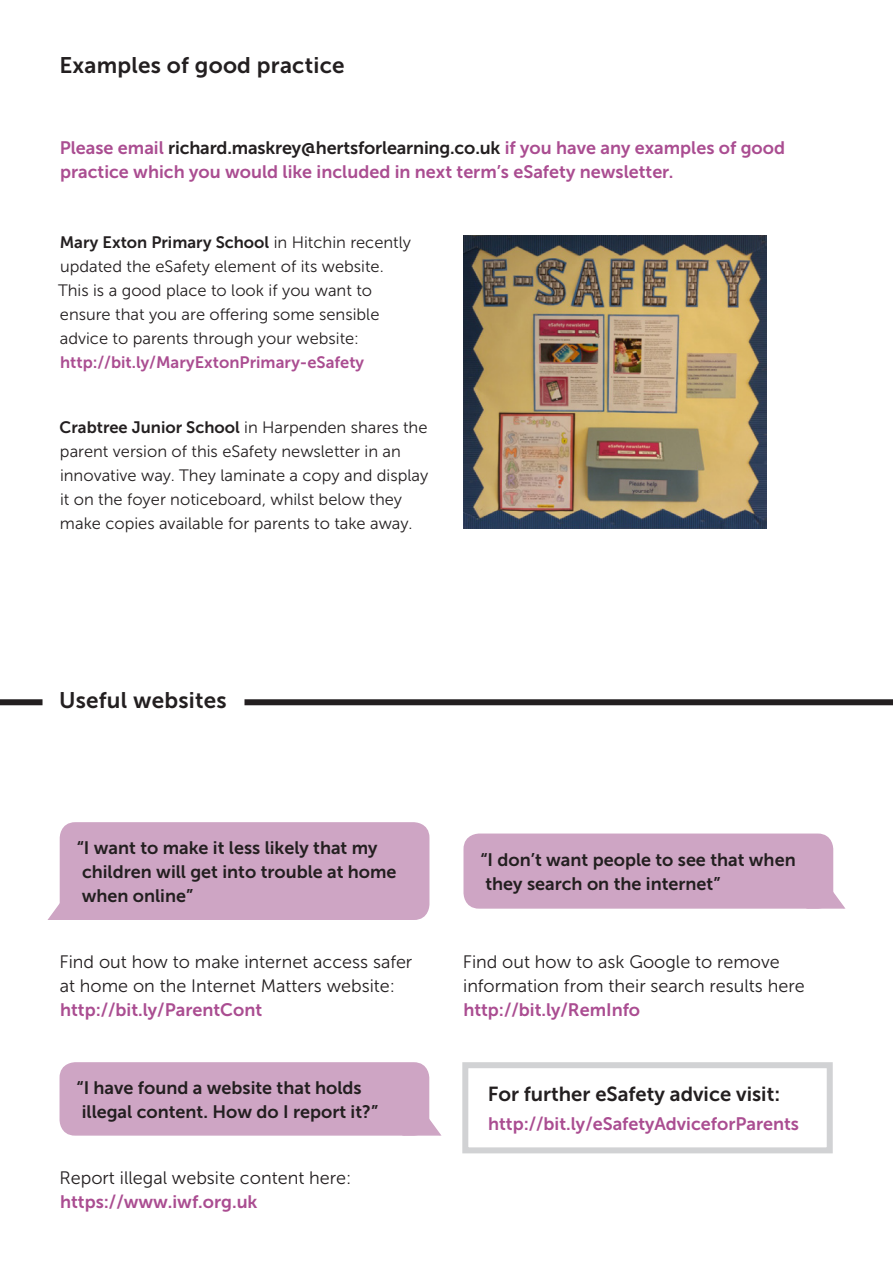
<style>
.page{position:relative;width:893px;height:1263px;background:#fff}
.page>*{position:absolute;margin:0;border:0;box-sizing:border-box;transform-origin:0 0}
.t1{font:22.5px "Museo Sans 700";letter-spacing:.01em;color:#231f20}
.body{font:20.25px "Museo Sans 700";color:#231f20}
.body-2{font:18px/24px "Museo Sans 300";color:#231f20}
.body-3{font:18px/24px "Museo Sans 700";color:#231f20}
.body-4{font:18px/24px "Museo Sans 700";color:#aa4d91}
.body-5{font:16.5px/24px "Museo Sans 300";color:#231f20}
.s1{color:#231f20}
.s2{font-family:"Museo Sans 700"}
.s3{font-family:"Museo Sans 700";color:#aa4d91}
</style>
<div class="page">
<div style="left:244px;top:699px;width:649px;height:6px;background:#231f20"></div>
<div style="left:0;top:699px;width:43px;height:6px;background:#231f20"></div>
<div style="left:60px;top:823px;width:369px;height:96px;background:#cea5c4;border-radius:15px"></div>
<div style="left:60px;top:822px;width:369px;height:98px;border:2px solid #cea5c4;border-radius:15px"></div>
<svg style="left:47px;top:891px;width:41px;height:29px"></svg>
<div style="left:60px;top:1063px;width:369px;height:72px;background:#cea5c4;border-radius:15px"></div>
<div style="left:60px;top:1062px;width:369px;height:73px;border:2px solid #cea5c4;border-radius:15px"></div>
<svg style="left:401px;top:1106px;width:41px;height:30px"></svg>
<div style="left:464px;top:834px;width:368px;height:74px;background:#cea5c4;border-radius:15px"></div>
<div style="left:463px;top:833px;width:370px;height:76px;border:2px solid #cea5c4;border-radius:15px"></div>
<svg style="left:805px;top:879px;width:41px;height:30px"></svg>
<div style="left:462px;top:1062px;width:371px;height:91px;background:#fff;border:6px solid #d1d2d4"></div>
<img style="left:463px;top:235px;width:303px;height:294px">
<p class="t1" style="left:59px;top:53px;width:287px">Examples of good practice</p>
<p class="body-4" style="left:60px;top:136px;width:727px">Please email <span class="s1">richard.maskrey@hertsforlearning.co.uk</span> if you have any examples of good practice which you would like included in next term’s eSafety newsletter.</p>
<p class="body-5" style="left:58px;top:230px;width:354px"><span class="s2">Mary Exton Primary School</span> in Hitchin recently updated the eSafety element of its website.<br>This is a good place to look if you want to ensure that you are offering some sensible advice to parents through your website: <span class="s3">http://bit.ly/MaryExtonPrimary-eSafety</span></p>
<p class="body-5" style="left:60px;top:415px;width:370px"><span class="s2">Crabtree Junior School</span> in Harpenden shares the parent version of this eSafety newsletter in an innovative way. They laminate a copy and display it on the foyer noticeboard, whilst below they make copies available for parents to take away.</p>
<p class="t1" style="left:59px;top:687px;width:169px">Useful websites</p>
<p class="body-3" style="left:77px;top:836px;width:321px">“I want to make it less likely that my children will get into trouble at home when online”</p>
<p class="body-2" style="left:59px;top:950px;width:354px">Find out how to make internet access safer at home on the Internet Matters website: <span class="s3">http://bit.ly/ParentCont</span></p>
<p class="body-3" style="left:77px;top:1075px;width:303px">“I have found a website that holds illegal content. How do I report it?”</p>
<p class="body-2" style="left:59px;top:1166px;width:293px">Report illegal website content here: <span class="s3">https://www.iwf.org.uk</span></p>
<p class="body-3" style="left:481px;top:848px;width:317px">“I don’t want people to see that when they search on the internet”</p>
<p class="body-2" style="left:463px;top:950px;width:343px">Find out how to ask Google to remove information from their search results here <span class="s3">http://bit.ly/RemInfo</span></p>
<p class="body" style="left:488px;top:1083px;width:294px">For further eSafety advice visit:</p>
<p class="body-4" style="left:488px;top:1111px;width:313px">http://bit.ly/eSafetyAdviceforParents</p>
</div>
